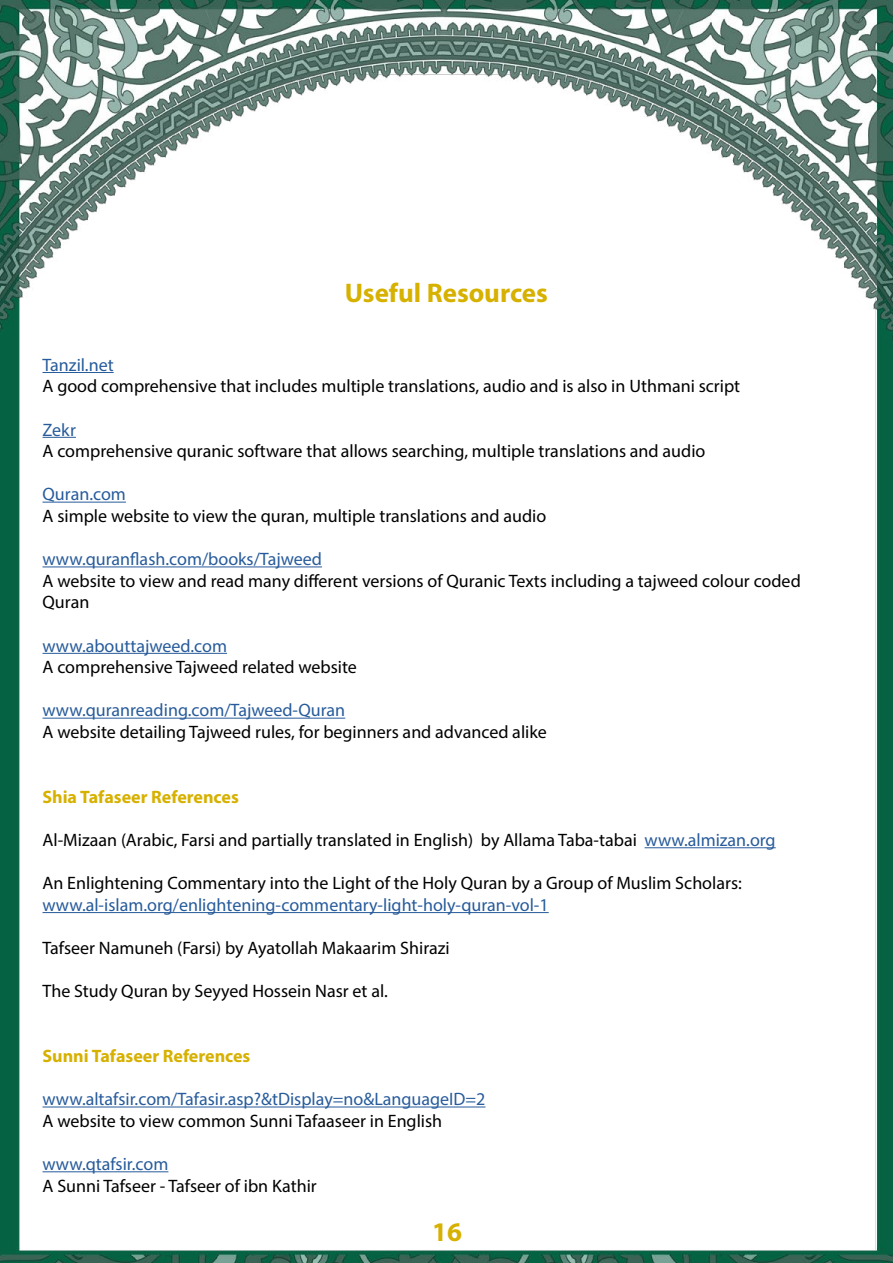
<style>
.page{position:relative;width:893px;height:1263px;background:#fff}
.page>*{position:absolute;margin:0;border:0;box-sizing:border-box;transform-origin:0 0}
.t1{font:700 27px "Myriad Pro";color:#d7b100}
.t2{font:18px/21.6px "Myriad Pro";color:#000}
.t3{font:18px "Myriad Pro";color:#275b9b}
.t4{font:700 18px "Myriad Pro";color:#d7b100}
.s1{color:#275b9b}
</style>
<div class="page">
<img style="left:0;top:0;width:893px;height:1263px">
<hr style="left:43px;top:372px;width:71px;height:1px;background:#275b9b">
<hr style="left:43px;top:437px;width:33px;height:1px;background:#275b9b">
<hr style="left:43px;top:502px;width:83px;height:1px;background:#275b9b">
<hr style="left:43px;top:566px;width:279px;height:1px;background:#275b9b">
<hr style="left:43px;top:653px;width:184px;height:1px;background:#275b9b">
<hr style="left:43px;top:718px;width:302px;height:1px;background:#275b9b">
<hr style="left:645px;top:847px;width:131px;height:1px;background:#275b9b">
<hr style="left:43px;top:912px;width:506px;height:1px;background:#275b9b">
<hr style="left:43px;top:1106px;width:442px;height:1px;background:#275b9b">
<hr style="left:43px;top:1171px;width:125px;height:1px;background:#275b9b">
<h1 class="t1" style="left:345px;top:275px;width:205px">Useful Resources</h1>
<p class="t3" style="left:43px;top:354px;width:73px">Tanzil.net</p>
<p class="t2" style="left:43px;top:375px;width:699px">A good comprehensive that includes multiple translations, audio and is also in Uthmani script</p>
<p class="t3" style="left:43px;top:418px;width:35px">Zekr</p>
<p class="t2" style="left:43px;top:440px;width:664px">A comprehensive quranic software that allows searching, multiple translations and audio</p>
<p class="t3" style="left:43px;top:483px;width:85px">Quran.com</p>
<p class="t2" style="left:43px;top:505px;width:505px">A simple website to view the quran, multiple translations and audio</p>
<p class="t3" style="left:43px;top:548px;width:281px">www.quranflash.com/books/Tajweed</p>
<p class="t2" style="left:43px;top:570px;width:760px">A website to view and read many different versions of Quranic Texts including a tajweed colour coded<br>Quran</p>
<p class="t3" style="left:43px;top:634px;width:186px">www.abouttajweed.com</p>
<p class="t2" style="left:43px;top:656px;width:316px">A comprehensive Tajweed related website</p>
<p class="t3" style="left:43px;top:699px;width:304px">www.quranreading.com/Tajweed-Quran</p>
<p class="t2" style="left:43px;top:721px;width:506px">A website detailing Tajweed rules, for beginners and advanced alike</p>
<p class="t4" style="left:43px;top:785px;width:198px">Shia Tafaseer References</p>
<p class="t2" style="left:43px;top:829px;width:735px">Al-Mizaan (Arabic, Farsi and partially translated in English) by Allama Taba-tabai <span class="s1">www.almizan.org</span></p>
<p class="t2" style="left:43px;top:872px;width:701px">An Enlightening Commentary into the Light of the Holy Quran by a Group of Muslim Scholars:</p>
<p class="t3" style="left:43px;top:894px;width:508px">www.al-islam.org/enlightening-commentary-light-holy-quran-vol-1</p>
<p class="t2" style="left:43px;top:937px;width:409px">Tafseer Namuneh (Farsi) by Ayatollah Makaarim Shirazi</p>
<p class="t2" style="left:43px;top:980px;width:347px">The Study Quran by Seyyed Hossein Nasr et al.</p>
<p class="t4" style="left:43px;top:1044px;width:209px">Sunni Tafaseer References</p>
<p class="t3" style="left:43px;top:1088px;width:444px">www.altafsir.com/Tafasir.asp?&amp;tDisplay=no&amp;LanguageID=2</p>
<p class="t2" style="left:43px;top:1110px;width:401px">A website to view common Sunni Tafaaseer in English</p>
<p class="t3" style="left:43px;top:1153px;width:127px">www.qtafsir.com</p>
<p class="t2" style="left:43px;top:1174px;width:276px">A Sunni Tafseer - Tafseer of ibn Kathir</p>
<h1 class="t1" style="left:432px;top:1214px;width:31px">16</h1>
</div>
